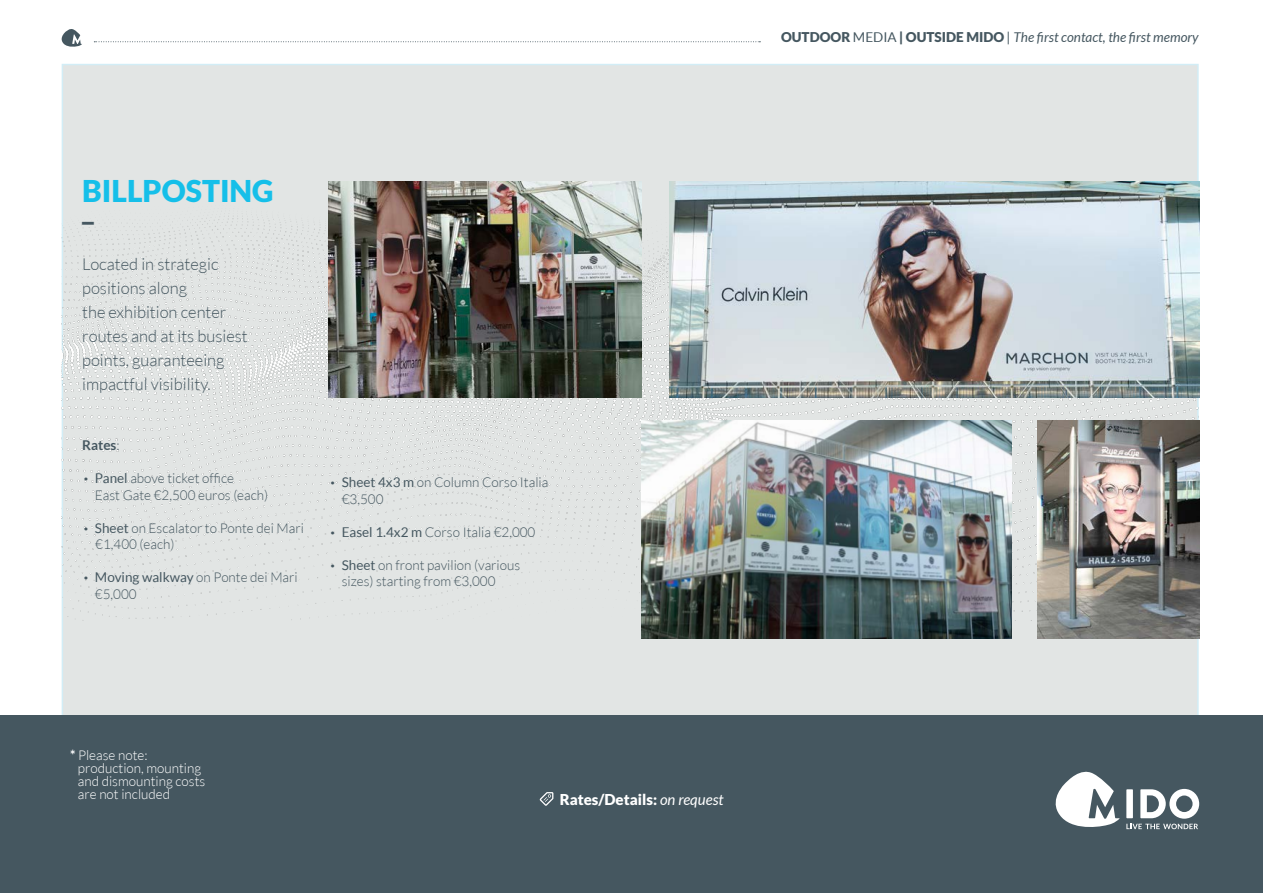
<style>
.page{position:relative;width:1263px;height:893px;background:#fff}
.page>*{position:absolute;margin:0;border:0;box-sizing:border-box;transform-origin:0 0}
.t1{font:900 30px "Lato";color:#15bfe9}
.t2{font:900 30px "Lato";color:#455760}
.t3{font:300 16.5px/24px "Lato";color:#455760}
.t4{font:900 15px "Lato";color:#fff}
.t5{font:300 13.5px/16.5px "Lato";color:#455760}
.t6{font:300 13.5px/13px "Lato";color:#fff}
.t7{font:italic 13.5px "Lato";color:#455760}
.t8{font:700 13.5px "Lato";color:#455760}
.s1{font-weight:300}
.s2{font-weight:100}
.s3{font-weight:400}
.s4{font-weight:900;font-style:normal}
.s5{font-style:normal}
.s6{font-weight:700}
.s7{font-weight:400;font-style:italic}
</style>
<div class="page">
<svg style="left:94px;top:41px;width:666px;height:1px"></svg>
<svg style="left:61px;top:29px;width:21px;height:18px"></svg>
<div style="left:62px;top:64px;width:1137px;height:829px;background:#e2e5e4;border:2px solid #a5dbed"></div>
<div style="left:0;top:715px;width:1263px;height:178px;background:#455760"></div>
<img style="left:62px;top:131px;width:1137px;height:503px">
<svg style="left:540px;top:792px;width:13px;height:14px"></svg>
<svg style="left:1055px;top:771px;width:65px;height:56px"></svg>
<svg style="left:1126px;top:789px;width:73px;height:40px"></svg>
<img style="left:1037px;top:420px;width:162px;height:218px">
<img style="left:670px;top:181px;width:529px;height:216px">
<img style="left:642px;top:420px;width:369px;height:218px">
<img style="left:329px;top:181px;width:313px;height:216px">
<p class="t1" style="left:82px;top:174px;width:193px">BILLPOSTING</p>
<p class="t2" style="left:82px;top:192px;width:13px">_</p>
<p class="t3" style="left:82px;top:252px;width:167px">Located in strategic positions along<br>the exhibition center routes and at its busiest points, guaranteeing</p>
<p class="t3" style="left:82px;top:372px;width:130px">impactful visibility.</p>
<p class="t8" style="left:82px;top:437px;width:39px">Rates<span class="s1">:</span></p>
<p class="t5" style="left:95px;top:470px;width:175px;text-indent:-13px"><span class="s2">•</span> <span class="s3">Panel</span> above ticket office<br>East Gate €2,500 euros (each)</p>
<p class="t5" style="left:82px;top:520px;width:223px"><span class="s2">•</span> <span class="s3">Sheet</span> on Escalator to Ponte dei Mari</p>
<p class="t5" style="left:95px;top:536px;width:81px">€1,400 (each)</p>
<p class="t5" style="left:95px;top:569px;width:204px;text-indent:-13px"><span class="s2">•</span> <span class="s3">Moving walkway</span> on Ponte dei Mari €5,000</p>
<p class="t5" style="left:342px;top:474px;width:208px;text-indent:-13px"><span class="s2">•</span> <span class="s3">Sheet 4x3 m</span> on Column Corso Italia €3,500</p>
<p class="t5" style="left:329px;top:524px;width:208px"><span class="s2">•</span> <span class="s3">Easel 1.4x2 m</span> Corso Italia €2,000</p>
<p class="t5" style="left:342px;top:557px;width:180px;text-indent:-13px"><span class="s2">•</span> <span class="s3">Sheet</span> on front pavilion (various sizes) starting from €3,000</p>
<p class="t7" style="left:781px;top:30px;width:419px"><span class="s4">OUTDOOR</span> <span class="s5">MEDIA</span> <span class="s4">| OUTSIDE MIDO</span> | The first contact, the first memory</p>
<p class="t6" style="left:70px;top:748px;width:79px"><span class="s6">*</span> Please note:</p>
<p class="t6" style="left:78px;top:761px;width:129px">production, mounting and dismounting costs are not included</p>
<p class="t4" style="left:560px;top:791px;width:165px">Rates/Details: <span class="s7">on request</span></p>
</div>
